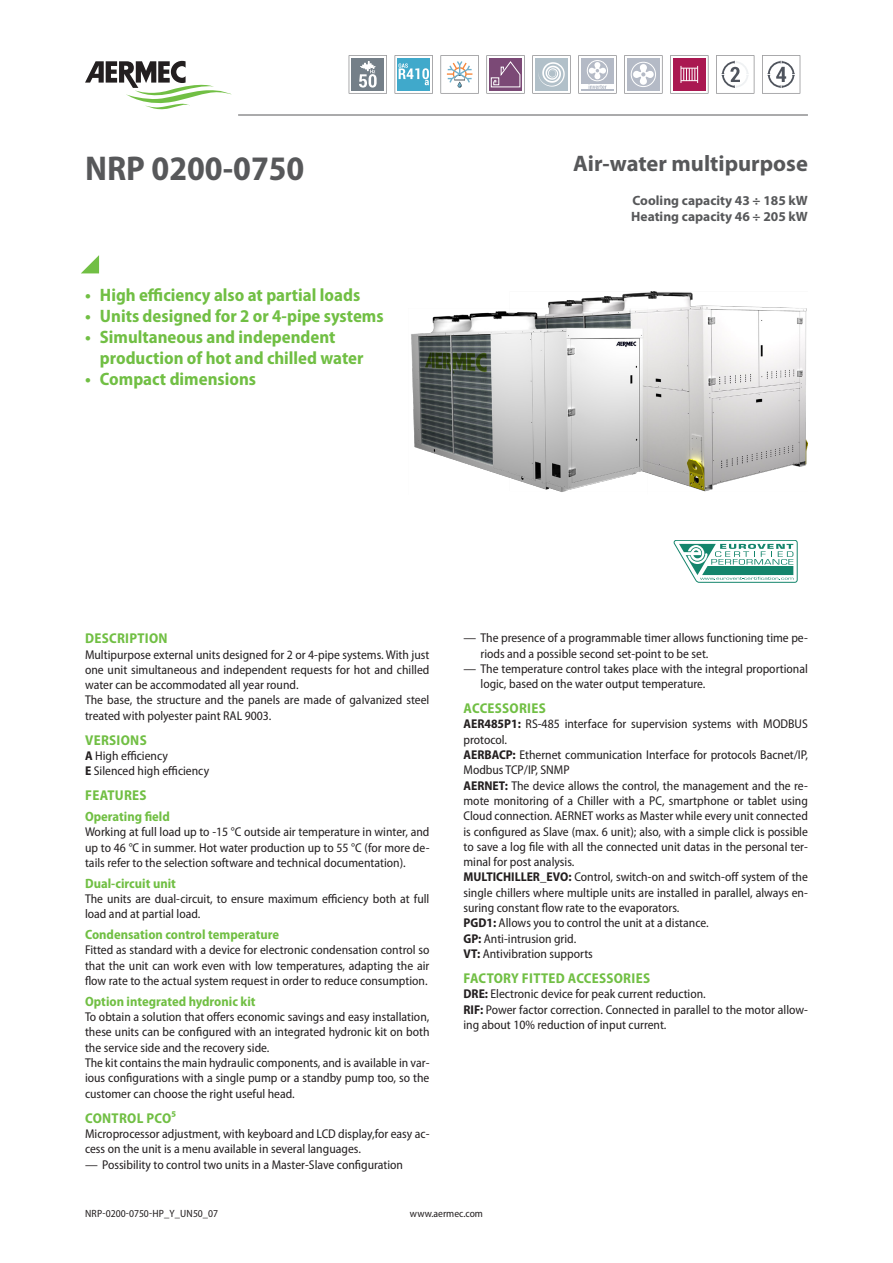
<style>
.page{position:relative;width:893px;height:1263px;background:#fff}
.page>*{position:absolute;margin:0;border:0;box-sizing:border-box;transform-origin:0 0}
.grandezza_en{font:700 semi-condensed 34.5px "Myriad Pro";color:#57585a}
.descrizione_en{font:700 22.5px "Myriad Pro";color:#57585a}
.t1{font:700 semi-condensed 18px/21px "Myriad Pro";color:#71bf44}
.t2{font:700 semi-condensed 14.25px "Myriad Pro";letter-spacing:.02em;color:#71bf44}
.t3{font:700 semi-condensed 13.5px "Myriad Pro";color:#71bf44}
.dettaglio_en{font:700 13.5px "Myriad Pro";color:#57585a}
.normale_en{font:semi-condensed 12.75px/15.3px "Myriad Pro";color:#231f20;text-align:justify}
.normaleInline_en{font:semi-condensed 12.75px/15.3px "Myriad Pro";color:#231f20}
.t4{font:semi-condensed 10.5px "Myriad Pro";color:#231f20}
.s1{font-weight:700}
</style>
<div class="page">
<svg style="left:81px;top:255px;width:18px;height:18px"></svg>
<hr style="left:238px;top:115px;width:570px;height:1px;background:#57585a">
<img style="left:411px;top:292px;width:397px;height:200px">
<svg style="left:85px;top:61px;width:147px;height:48px"></svg>
<svg style="left:349px;top:55px;width:38px;height:39px"></svg>
<svg style="left:395px;top:55px;width:38px;height:39px"></svg>
<svg style="left:441px;top:55px;width:38px;height:39px"></svg>
<svg style="left:486px;top:55px;width:39px;height:39px"></svg>
<svg style="left:532px;top:55px;width:39px;height:39px"></svg>
<svg style="left:578px;top:55px;width:39px;height:39px"></svg>
<svg style="left:624px;top:55px;width:38px;height:39px"></svg>
<svg style="left:670px;top:55px;width:38px;height:39px"></svg>
<svg style="left:716px;top:55px;width:38px;height:39px"></svg>
<svg style="left:762px;top:55px;width:38px;height:39px"></svg>
<svg style="left:674px;top:540px;width:123px;height:43px"></svg>
<p class="grandezza_en" style="left:85px;top:146px;width:221px">NRP 0200-0750</p>
<p class="t1" style="left:85px;top:284px;width:277px">• High efficiency also at partial loads</p>
<p class="t1" style="left:85px;top:305px;width:300px">• Units designed for 2 or 4-pipe systems</p>
<p class="t1" style="left:100px;top:326px;width:265px;text-indent:-15px">• Simultaneous and independent production of hot and chilled water</p>
<p class="t1" style="left:85px;top:368px;width:173px">• Compact dimensions</p>
<p class="descrizione_en" style="left:573px;top:149px;width:236px">Air-water multipurpose</p>
<p class="dettaglio_en" style="left:632px;top:192px;width:177px">Cooling capacity 43 ÷ 185 kW</p>
<p class="dettaglio_en" style="left:631px;top:208px;width:178px">Heating capacity 46 ÷ 205 kW</p>
<p class="t2" style="left:85px;top:629px;width:84px">DESCRIPTION</p>
<p class="normale_en" style="left:85px;top:646px;width:346px">Multipurpose external units designed for 2 or 4-pipe systems. With just one unit simultaneous and independent requests for hot and chilled water can be accommodated all year round.</p>
<p class="normale_en" style="left:85px;top:692px;width:346px">The base, the structure and the panels are made of galvanized steel treated with polyester paint RAL 9003.</p>
<p class="t2" style="left:85px;top:731px;width:63px">VERSIONS</p>
<p class="normale_en" style="left:85px;top:748px;width:84px"><span class="s1">A</span> High efficiency</p>
<p class="normale_en" style="left:85px;top:763px;width:126px"><span class="s1">E</span> Silenced high efficiency</p>
<p class="t2" style="left:85px;top:786px;width:63px">FEATURES</p>
<p class="t3" style="left:85px;top:808px;width:86px">Operating field</p>
<p class="normale_en" style="left:85px;top:824px;width:346px">Working at full load up to -15 °C outside air temperature in winter, and up to 46 °C in summer. Hot water production up to 55 °C (for more de&shy;tails refer to the selection software and technical documentation).</p>
<p class="t3" style="left:85px;top:874px;width:92px">Dual-circuit unit</p>
<p class="normale_en" style="left:85px;top:891px;width:346px">The units are dual-circuit, to ensure maximum efficiency both at full load and at partial load.</p>
<p class="t3" style="left:85px;top:926px;width:196px">Condensation control temperature</p>
<p class="normale_en" style="left:85px;top:942px;width:346px">Fitted as standard with a device for electronic condensation control so that the unit can work even with low temperatures, adapting the air flow rate to the actual system request in order to reduce consumption.</p>
<p class="t3" style="left:85px;top:992px;width:172px">Option integrated hydronic kit</p>
<p class="normale_en" style="left:85px;top:1009px;width:346px">To obtain a solution that offers economic savings and easy installation, these units can be configured with an integrated hydronic kit on both the service side and the recovery side.</p>
<p class="normale_en" style="left:85px;top:1055px;width:346px">The kit contains the main hydraulic components, and is available in var&shy;ious configurations with a single pump or a standby pump too, so the customer can choose the right useful head.</p>
<p class="t2" style="left:85px;top:1109px;width:92px">CONTROL PCO⁵</p>
<p class="normale_en" style="left:85px;top:1126px;width:346px">Microprocessor adjustment, with keyboard and LCD display,for easy ac&shy;cess on the unit is a menu available in several languages.</p>
<p class="normaleInline_en" style="left:85px;top:1156px;width:320px">— Possibility to control two units in a Master-Slave configuration</p>
<p class="normaleInline_en" style="left:480px;top:630px;width:329px;text-indent:-17px">— The presence of a programmable timer allows functioning time pe&shy;riods and a possible second set-point to be set.</p>
<p class="normaleInline_en" style="left:480px;top:661px;width:329px;text-indent:-17px">— The temperature control takes place with the integral proportional logic, based on the water output temperature.</p>
<p class="t2" style="left:464px;top:699px;width:84px">ACCESSORIES</p>
<p class="normaleInline_en" style="left:463px;top:716px;width:346px"><span class="s1">AER485P1:</span> RS-485 interface for supervision systems with MODBUS protocol.</p>
<p class="normaleInline_en" style="left:463px;top:747px;width:346px"><span class="s1">AERBACP:</span> Ethernet communication Interface for protocols Bacnet/IP,<br>Modbus TCP/IP, SNMP</p>
<p class="normaleInline_en" style="left:463px;top:777px;width:346px;text-align:justify"><span class="s1">AERNET:</span> The device allows the control, the management and the re&shy;mote monitoring of a Chiller with a PC, smartphone or tablet using Cloud connection. AERNET works as Master while every unit connected is configured as Slave (max. 6 unit); also, with a simple click is possible to save a log file with all the connected unit datas in the personal ter&shy;minal for post analysis.</p>
<p class="normaleInline_en" style="left:463px;top:869px;width:346px;text-align:justify"><span class="s1">MULTICHILLER_EVO:</span> Control, switch-on and switch-off system of the single chillers where multiple units are installed in parallel, always en&shy;suring constant flow rate to the evaporators.</p>
<p class="normaleInline_en" style="left:463px;top:915px;width:247px"><span class="s1">PGD1:</span> Allows you to control the unit at a distance.</p>
<p class="normaleInline_en" style="left:463px;top:930px;width:114px"><span class="s1">GP:</span> Anti-intrusion grid.</p>
<p class="normaleInline_en" style="left:463px;top:946px;width:131px"><span class="s1">VT:</span> Antivibration supports</p>
<p class="t2" style="left:464px;top:969px;width:188px">FACTORY FITTED ACCESSORIES</p>
<p class="normaleInline_en" style="left:463px;top:986px;width:244px"><span class="s1">DRE:</span> Electronic device for peak current reduction.</p>
<p class="normaleInline_en" style="left:463px;top:1001px;width:346px"><span class="s1">RIF:</span> Power factor correction. Connected in parallel to the motor allow&shy;ing about 10% reduction of input current.</p>
<p class="t4" style="left:85px;top:1207px;width:135px">NRP-0200-0750-HP_Y_UN50_07</p>
<p class="t4" style="left:410px;top:1207px;width:75px">www.aermec.com</p>
</div>
